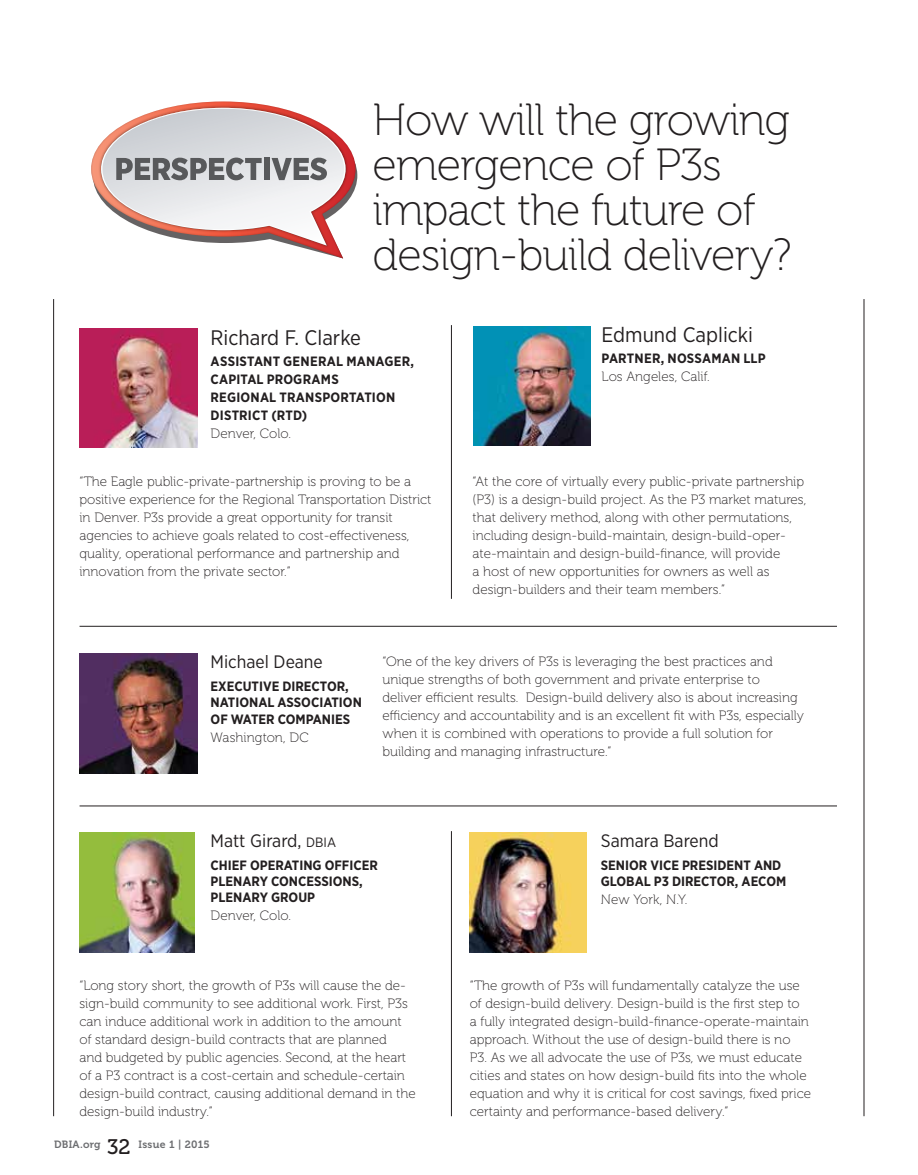
<style>
.page{position:relative;width:918px;height:1175px;background:#fff}
.page>*{position:absolute;margin:0;border:0;box-sizing:border-box;transform-origin:0 0}
.t1{font:45px/45px "Museo 100";letter-spacing:-.02em;color:#231f20}
.t2{font:21px "Gotham Narrow";color:#231f20}
.t3{font:18px "Gotham Narrow";color:#231f20}
.t4{font:13.5px/18px "Museo 100";color:#231f20}
.t5{font:700 13.5px/16.2px "Gotham Narrow";color:#231f20}
.t6{font:700 13.5px "Gotham Narrow";letter-spacing:.02em;color:#231f20}
.t7{font:10.5px "Museo 700";letter-spacing:.03em;color:#6d6e71}
.s1{font-size:13.5px}
.s2{font-family:"Museo 500";font-size:21px;color:#231f20}
</style>
<div class="page">
<hr style="left:53px;top:299px;width:1px;height:817px;background:#231f20">
<hr style="left:864px;top:299px;width:1px;height:817px;background:#231f20">
<hr style="left:451px;top:325px;width:1px;height:274px;background:#231f20">
<hr style="left:451px;top:831px;width:1px;height:285px;background:#231f20">
<img style="left:80px;top:832px;width:114px;height:120px">
<img style="left:470px;top:832px;width:116px;height:120px">
<img style="left:473px;top:326px;width:118px;height:120px">
<img style="left:80px;top:328px;width:117px;height:120px">
<svg style="left:91px;top:101px;width:266px;height:157px"></svg>
<hr style="left:80px;top:805px;width:757px;height:1px;background:#231f20">
<hr style="left:80px;top:626px;width:757px;height:1px;background:#231f20">
<img style="left:80px;top:654px;width:117px;height:119px">
<h1 class="t1" style="left:373px;top:98px;width:420px">How will the growing emergence of P3s impact the future of design-build delivery?</h1>
<h2 class="t2" style="left:211px;top:324px;width:152px">Richard F. Clarke</h2>
<p class="t6" style="left:211px;top:353px;width:175px">ASSISTANT GENERAL MANAGE</p>
<p class="t5" style="left:402px;top:353px;width:14px">R,</p>
<p class="t5" style="left:211px;top:371px;width:39px">CAPITAL</p>
<p class="t5" style="left:267px;top:371px;width:55px">PROGRAMS</p>
<p class="t5" style="left:211px;top:389px;width:9px">REG</p>
<p class="t5" style="left:211px;top:388px;width:186px;line-height:18px;text-indent:26px">IONAL TRANSPORTATION<br>DISTRICT (RTD)</p>
<p class="t4" style="left:211px;top:425px;width:82px">Denver, Colo.</p>
<h2 class="t2" style="left:602px;top:321px;width:153px">Edmund Caplicki</h2>
<p class="t6" style="left:602px;top:350px;width:96px">PARTNER, NOSSAMA</p>
<p class="t5" style="left:731px;top:350px;width:36px">N LLP</p>
<p class="t4" style="left:602px;top:368px;width:110px">Los Angeles, Calif.</p>
<p class="t4" style="left:80px;top:473px;width:353px">“The Eagle public-private-partnership is proving to be a positive experience for the Regional Transportation District in Denver. P3s provide a great opportunity for transit agencies to achieve goals related to cost-effectiveness, quality, operational performance and partnership and innovation from the private sector.”</p>
<p class="t4" style="left:473px;top:473px;width:335px">“At the core of virtually every public-private partnership (P3) is a design-build project. As the P3 market matures, that delivery method, along with other permutations, including design-build-maintain, design-build-oper&shy;ate-maintain and design-build-finance, will provide<br>a host of new opportunities for owners as well as design-builders and their team members.”</p>
<h3 class="t3" style="left:211px;top:650px;width:114px">Michael Deane</h3>
<p class="t5" style="left:211px;top:678px;width:25px">EXECUT</p>
<p class="t5" style="left:259px;top:678px;width:91px">IVE DIRECTOR,</p>
<p class="t5" style="left:211px;top:694px;width:9px">NAT</p>
<p class="t5" style="left:211px;top:694px;width:153px;text-indent:25px">IONAL ASSOCIATION<br>OF WATER COMPA</p>
<p class="t5" style="left:322px;top:710px;width:22px">NIES</p>
<p class="t4" style="left:211px;top:728px;width:100px">Washington, DC</p>
<p class="t4" style="left:382px;top:653px;width:423px">“One of the key drivers of P3s is leveraging the best practices and unique strengths of both government and private enterprise to<br>deliver efficient results. Design-build delivery also is about increasing efficiency and accountability and is an excellent fit with P3s, especially when it is combined with operations to provide a full solution for building and managing infrastructure.”</p>
<h3 class="t3" style="left:211px;top:829px;width:127px">Matt Girard, <span class="s1">DBIA</span></h3>
<p class="t5" style="left:211px;top:857px;width:49px">CHIEF OPE</p>
<p class="t5" style="left:211px;top:857px;width:169px;text-indent:65px">RATING OFFICER<br>PLENARY CONCESS</p>
<p class="t5" style="left:329px;top:873px;width:35px">IONS,</p>
<p class="t5" style="left:211px;top:889px;width:106px">PLENARY GROUP</p>
<p class="t4" style="left:211px;top:907px;width:82px">Denver, Colo.</p>
<h3 class="t3" style="left:601px;top:829px;width:119px">Samara Barend</h3>
<p class="t5" style="left:601px;top:857px;width:24px">SENIOR</p>
<p class="t5" style="left:650px;top:857px;width:133px">VICE PRESIDENT AND</p>
<p class="t5" style="left:601px;top:873px;width:35px">GLOBAL</p>
<p class="t5" style="left:654px;top:873px;width:134px">P3 DIRECTOR, AECOM</p>
<p class="t4" style="left:601px;top:891px;width:88px">New York, N.Y.</p>
<p class="t4" style="left:80px;top:977px;width:338px">“Long story short, the growth of P3s will cause the de&shy;sign-build community to see additional work. First, P3s can induce additional work in addition to the amount of standard design-build contracts that are planned<br>and budgeted by public agencies. Second, at the heart of a P3 contract is a cost-certain and schedule-certain design-build contract, causing additional demand in the design-build industry.”</p>
<p class="t4" style="left:470px;top:977px;width:343px">“The growth of P3s will fundamentally catalyze the use of design-build delivery. Design-build is the first step to<br>a fully integrated design-build-finance-operate-maintain approach. Without the use of design-build there is no P3. As we all advocate the use of P3s, we must educate cities and states on how design-build fits into the whole equation and why it is critical for cost savings, fixed price certainty and performance-based delivery.”</p>
<p class="t7" style="left:54px;top:1138px;width:157px">DBIA.org <span class="s2">32</span> Issue 1 | 2015</p>
</div>
